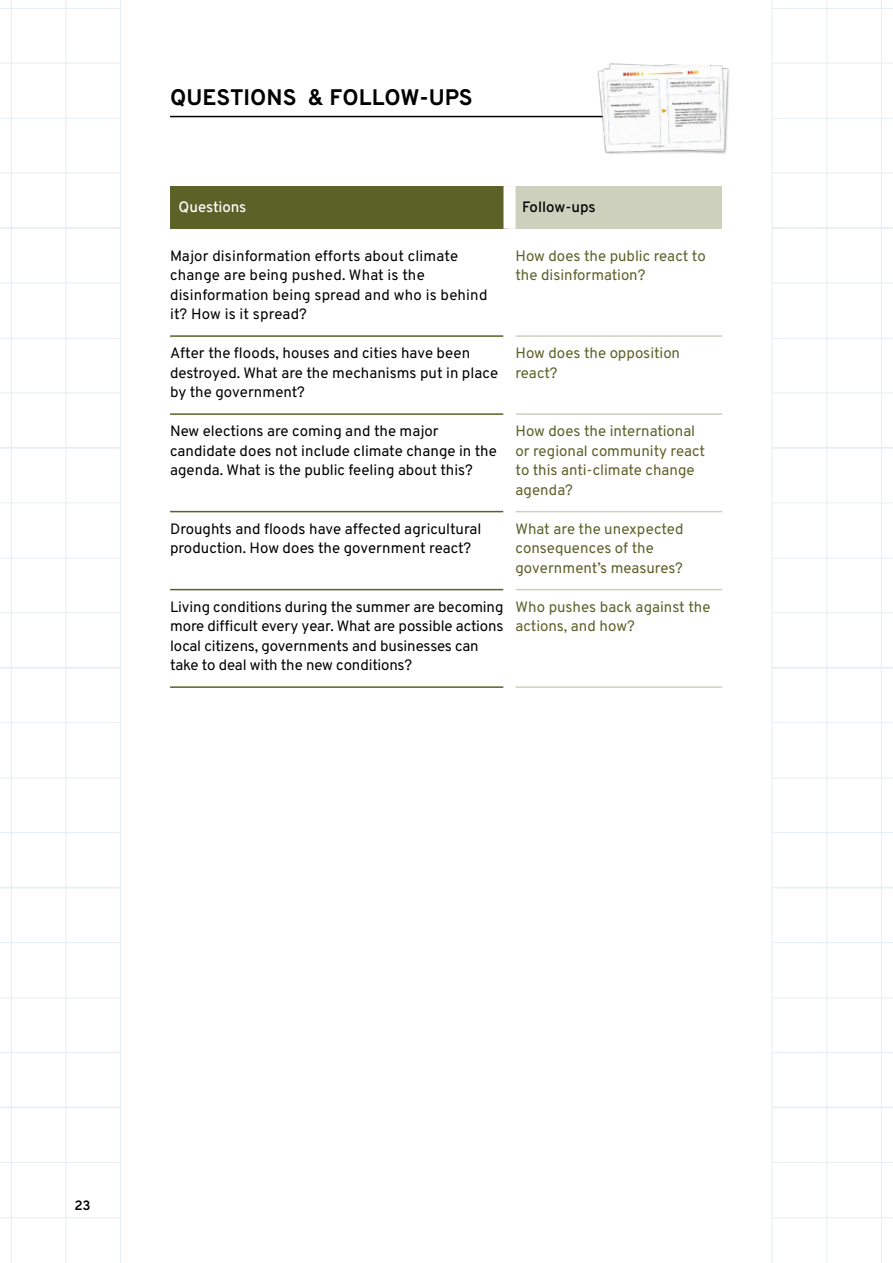
<style>
.page{position:relative;width:893px;height:1263px;background:#fff}
.page>*{position:absolute;margin:0;border:0;box-sizing:border-box;transform-origin:0 0}
.t1{font:700 22.5px "Overpass";letter-spacing:.005em;color:#000}
.t2{font:15px/19.5px "Overpass";color:#000}
.t3{font:15px/19.5px "Overpass";color:#5c6128}
.t4{font:500 15px "Overpass";color:#000}
.t5{font:500 15px "Overpass";letter-spacing:-.005em;color:#fff}
.t6{font:600 13.5px "Overpass";color:#000}
</style>
<div class="page">
<hr style="left:11px;top:0;width:1px;height:1263px;background:#e6eef4">
<hr style="left:66px;top:0;width:1px;height:1263px;background:#e6eef4">
<hr style="left:120px;top:0;width:1px;height:1263px;background:#e6eef4">
<hr style="left:0;top:8px;width:121px;height:1px;background:#e6eef4">
<hr style="left:0;top:118px;width:121px;height:1px;background:#e6eef4">
<hr style="left:0;top:63px;width:121px;height:1px;background:#e6eef4">
<hr style="left:0;top:173px;width:121px;height:1px;background:#e6eef4">
<hr style="left:0;top:227px;width:121px;height:1px;background:#e6eef4">
<hr style="left:0;top:228px;width:121px;height:1px;background:#e6eef4">
<hr style="left:0;top:338px;width:121px;height:1px;background:#e6eef4">
<hr style="left:0;top:283px;width:121px;height:1px;background:#e6eef4">
<hr style="left:0;top:392px;width:121px;height:1px;background:#e6eef4">
<hr style="left:0;top:447px;width:121px;height:1px;background:#e6eef4">
<hr style="left:0;top:448px;width:121px;height:1px;background:#e6eef4">
<hr style="left:0;top:558px;width:121px;height:1px;background:#e6eef4">
<hr style="left:0;top:502px;width:121px;height:1px;background:#e6eef4">
<hr style="left:0;top:612px;width:121px;height:1px;background:#e6eef4">
<hr style="left:0;top:667px;width:121px;height:1px;background:#e6eef4">
<hr style="left:0;top:668px;width:121px;height:1px;background:#e6eef4">
<hr style="left:0;top:778px;width:121px;height:1px;background:#e6eef4">
<hr style="left:0;top:722px;width:121px;height:1px;background:#e6eef4">
<hr style="left:0;top:832px;width:121px;height:1px;background:#e6eef4">
<hr style="left:0;top:887px;width:121px;height:1px;background:#e6eef4">
<hr style="left:0;top:997px;width:121px;height:1px;background:#e6eef4">
<hr style="left:0;top:942px;width:121px;height:1px;background:#e6eef4">
<hr style="left:0;top:1052px;width:121px;height:1px;background:#e6eef4">
<hr style="left:0;top:1107px;width:121px;height:1px;background:#e6eef4">
<hr style="left:0;top:1217px;width:121px;height:1px;background:#e6eef4">
<hr style="left:0;top:1162px;width:121px;height:1px;background:#e6eef4">
<hr style="left:881px;top:0;width:1px;height:1263px;background:#e6eef4">
<hr style="left:826px;top:0;width:1px;height:1263px;background:#e6eef4">
<hr style="left:772px;top:0;width:1px;height:1263px;background:#e6eef4">
<hr style="left:772px;top:8px;width:121px;height:1px;background:#e6eef4">
<hr style="left:772px;top:118px;width:121px;height:1px;background:#e6eef4">
<hr style="left:772px;top:63px;width:121px;height:1px;background:#e6eef4">
<hr style="left:772px;top:173px;width:121px;height:1px;background:#e6eef4">
<hr style="left:772px;top:227px;width:121px;height:1px;background:#e6eef4">
<hr style="left:772px;top:228px;width:121px;height:1px;background:#e6eef4">
<hr style="left:772px;top:338px;width:121px;height:1px;background:#e6eef4">
<hr style="left:772px;top:283px;width:121px;height:1px;background:#e6eef4">
<hr style="left:772px;top:392px;width:121px;height:1px;background:#e6eef4">
<hr style="left:772px;top:447px;width:121px;height:1px;background:#e6eef4">
<hr style="left:772px;top:448px;width:121px;height:1px;background:#e6eef4">
<hr style="left:772px;top:558px;width:121px;height:1px;background:#e6eef4">
<hr style="left:772px;top:502px;width:121px;height:1px;background:#e6eef4">
<hr style="left:772px;top:612px;width:121px;height:1px;background:#e6eef4">
<hr style="left:772px;top:667px;width:121px;height:1px;background:#e6eef4">
<hr style="left:772px;top:668px;width:121px;height:1px;background:#e6eef4">
<hr style="left:772px;top:778px;width:121px;height:1px;background:#e6eef4">
<hr style="left:772px;top:722px;width:121px;height:1px;background:#e6eef4">
<hr style="left:772px;top:832px;width:121px;height:1px;background:#e6eef4">
<hr style="left:772px;top:887px;width:121px;height:1px;background:#e6eef4">
<hr style="left:772px;top:997px;width:121px;height:1px;background:#e6eef4">
<hr style="left:772px;top:942px;width:121px;height:1px;background:#e6eef4">
<hr style="left:772px;top:1052px;width:121px;height:1px;background:#e6eef4">
<hr style="left:772px;top:1107px;width:121px;height:1px;background:#e6eef4">
<hr style="left:772px;top:1217px;width:121px;height:1px;background:#e6eef4">
<hr style="left:772px;top:1162px;width:121px;height:1px;background:#e6eef4">
<hr style="left:170px;top:116px;width:553px;height:1px;background:#000">
<div style="left:170px;top:186px;width:339px;height:43px;background:#5c6128"></div>
<div style="left:509px;top:186px;width:213px;height:43px;background:#ced0be"></div>
<hr style="left:170px;top:335px;width:333px;height:2px;background:#5c6128">
<hr style="left:170px;top:413px;width:333px;height:2px;background:#5c6128">
<hr style="left:170px;top:511px;width:333px;height:1px;background:#5c6128">
<hr style="left:170px;top:589px;width:333px;height:1px;background:#5c6128">
<hr style="left:515px;top:335px;width:207px;height:2px;background:#ced0be">
<hr style="left:515px;top:413px;width:207px;height:2px;background:#ced0be">
<hr style="left:515px;top:511px;width:207px;height:1px;background:#ced0be">
<hr style="left:515px;top:589px;width:207px;height:1px;background:#ced0be">
<hr style="left:170px;top:686px;width:333px;height:2px;background:#5c6128">
<hr style="left:515px;top:686px;width:207px;height:2px;background:#ced0be">
<div style="left:503px;top:186px;width:12px;height:43px;background:#fff"></div>
<img style="left:590px;top:63px;width:140px;height:91px">
<h1 class="t1" style="left:170px;top:79px;width:304px">QUESTIONS &amp; FOLLOW-UPS</h1>
<p class="t5" style="left:179px;top:195px;width:69px">Questions</p>
<p class="t4" style="left:522px;top:195px;width:75px">Follow-ups</p>
<p class="t2" style="left:170px;top:245px;width:319px">Major disinformation efforts about climate change are being pushed. What is the disinformation being spread and who is behind it? How is it spread?</p>
<p class="t3" style="left:515px;top:245px;width:192px">How does the public react to the disinformation?</p>
<p class="t2" style="left:170px;top:343px;width:330px">After the floods, houses and cities have been destroyed. What are the mechanisms put in place by the government?</p>
<p class="t3" style="left:515px;top:343px;width:166px">How does the opposition react?</p>
<p class="t2" style="left:170px;top:421px;width:328px">New elections are coming and the major candidate does not include climate change in the agenda. What is the public feeling about this?</p>
<p class="t3" style="left:515px;top:421px;width:191px">How does the international or regional community react to this anti-climate change agenda?</p>
<p class="t2" style="left:170px;top:518px;width:313px">Droughts and floods have affected agricultural production. How does the government react?</p>
<p class="t3" style="left:515px;top:518px;width:170px">What are the unexpected consequences of the government’s measures?</p>
<p class="t2" style="left:170px;top:596px;width:335px">Living conditions during the summer are becoming more difficult every year. What are possible actions local citizens, governments and businesses can take to deal with the new conditions?</p>
<p class="t3" style="left:515px;top:596px;width:197px">Who pushes back against the actions, and how?</p>
<p class="t6" style="left:74px;top:1194px;width:18px">23</p>
</div>
